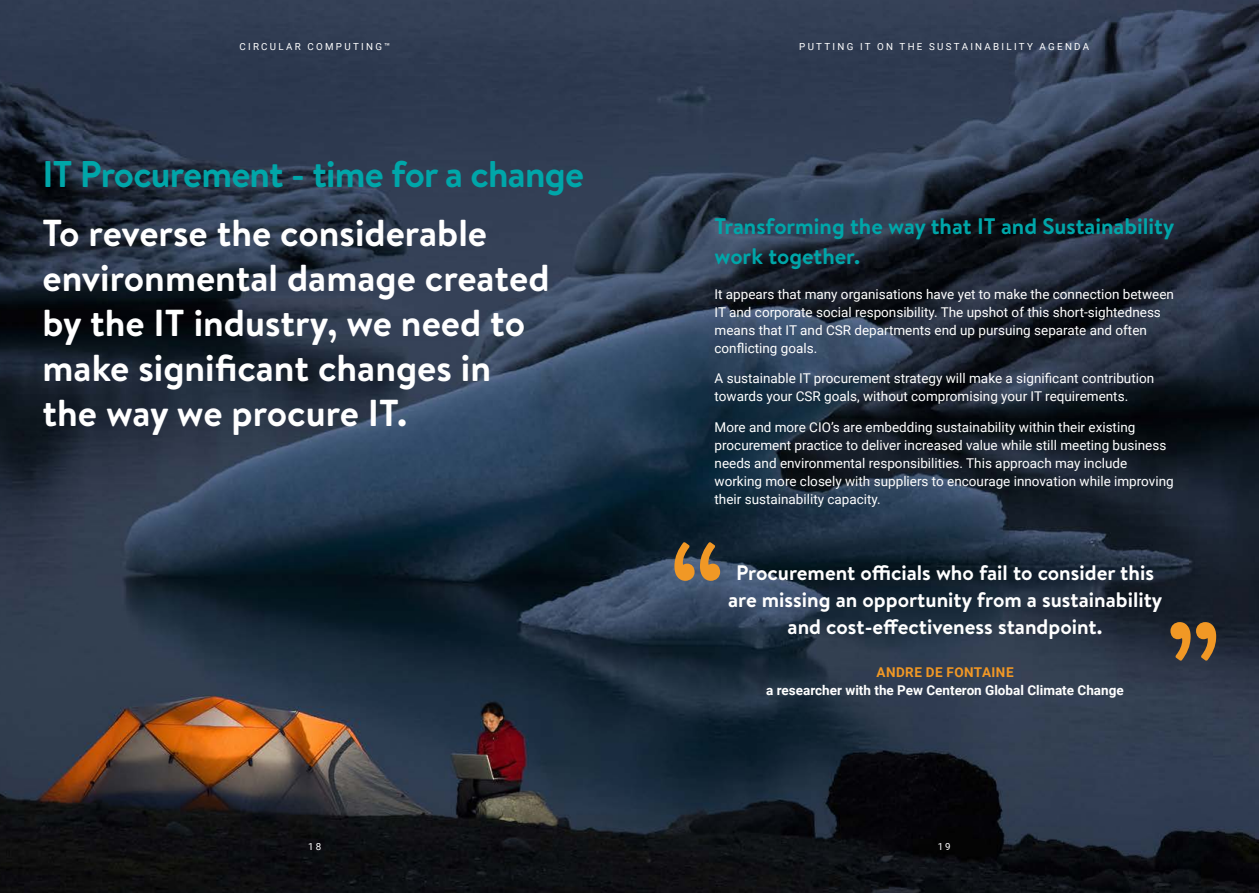
<style>
.page{position:relative;width:1259px;height:893px;background:#fff}
.page>*{position:absolute;margin:0;border:0;box-sizing:border-box;transform-origin:0 0}
.t1{font:700 120px "Brandon Text";color:#f19825}
.t2{font:700 37.5px/45px "Brandon Text";color:#fff}
.t3{font:700 37.2px "Brandon Text";letter-spacing:-.02em;color:#00a6a9}
.t4{font:700 22.5px/30px "Brandon Text";color:#00a6a9}
.t5{font:700 21px/27px "Brandon Text";color:#fff;text-align:center}
.t6{font:13.5px/18px "Roboto";color:#fff}
.t7{font:700 13.5px "Roboto";color:#fff}
.t8{font:700 13.5px "Roboto";letter-spacing:.035em;color:#f19825}
.t9{font:9.75px "Roboto";letter-spacing:.235em;color:#fff}
</style>
<div class="page">
<img style="left:0;top:0;width:1259px;height:893px">
<p class="t9" style="left:239px;top:40px;width:152px">CIRCULAR COMPUTING™</p>
<h3 class="t3" style="left:43px;top:148px;width:543px">IT Procurement - time for a change</h3>
<h2 class="t2" style="left:43px;top:209px;width:508px">To reverse the considerable environmental damage created by the IT industry, we need to make significant changes in the way we procure IT.</h2>
<p class="t9" style="left:308px;top:840px;width:14px">18</p>
<p class="t9" style="left:799px;top:40px;width:291px">PUTTING IT ON THE SUSTAINABILITY AGENDA</p>
<h3 class="t4" style="left:714px;top:210px;width:461px">Transforming the way that IT and Sustainability work together.</h3>
<p class="t6" style="left:714px;top:284px;width:461px">It appears that many organisations have yet to make the connection between IT and corporate social responsibility. The upshot of this short-sightedness means that IT and CSR departments end up pursuing separate and often conflicting goals.</p>
<p class="t6" style="left:714px;top:369px;width:441px">A sustainable IT procurement strategy will make a significant contribution towards your CSR goals, without compromising your IT requirements.</p>
<p class="t6" style="left:714px;top:418px;width:461px">More and more CIO’s are embedding sustainability within their existing procurement practice to deliver increased value while still meeting business needs and environmental responsibilities. This approach may include working more closely with suppliers to encourage innovation while improving their sustainability capacity.</p>
<h1 class="t1" style="left:669px;top:502px;width:56px">“</h1>
<h3 class="t5" style="left:736px;top:559px;width:419px">Procurement officials who fail to consider this</h3>
<h3 class="t5" style="left:728px;top:586px;width:436px">are missing an opportunity from a sustainability and cost-effectiveness standpoint.</h3>
<p class="t8" style="left:876px;top:663px;width:139px">ANDRE DE FONTAINE</p>
<p class="t7" style="left:766px;top:681px;width:359px">a researcher with the Pew Centeron Global Climate Change</p>
<h1 class="t1" style="left:1221px;top:701px;width:56px;rotate:-180deg">“</h1>
<p class="t9" style="left:937px;top:840px;width:14px">19</p>
</div>
